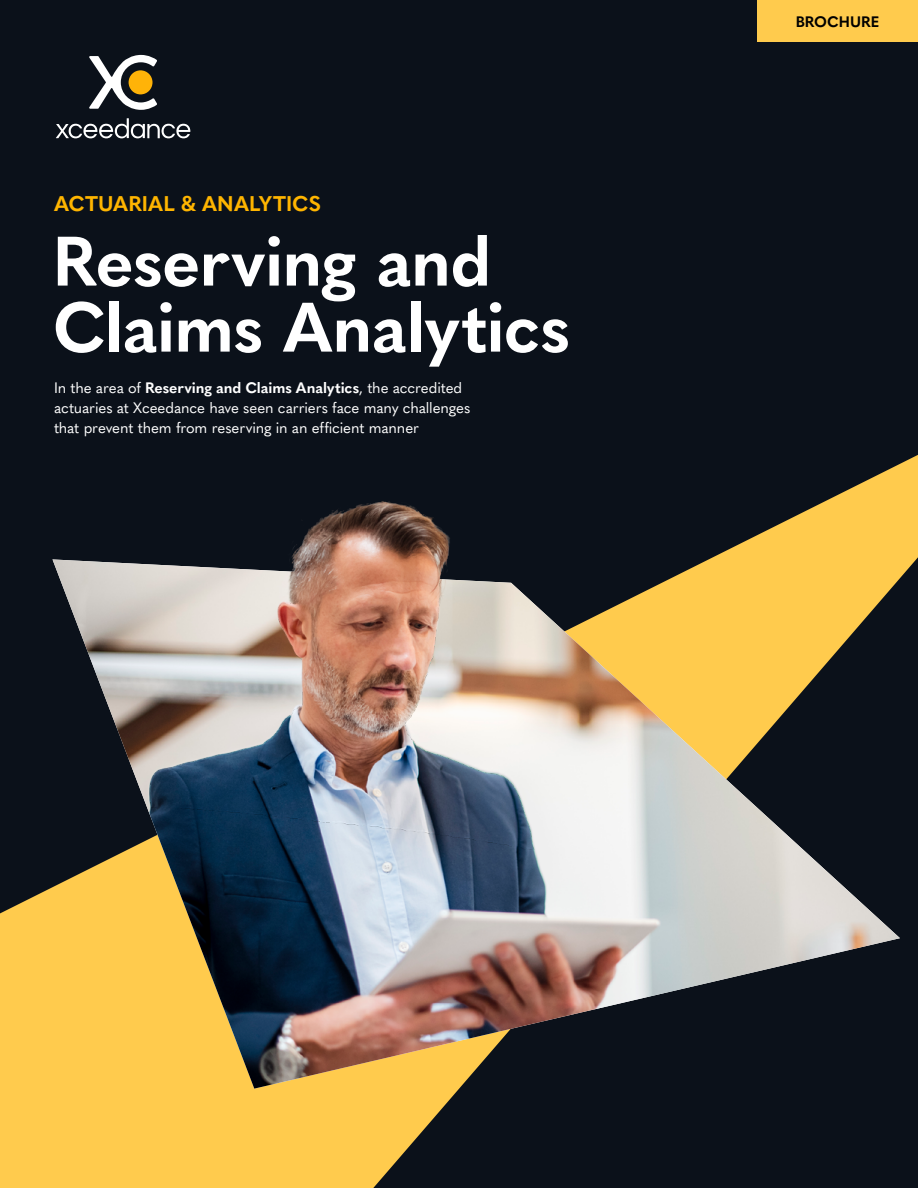
<style>
.page{position:relative;width:918px;height:1188px;background:#0b111a}
.page>*{position:absolute;margin:0;border:0;box-sizing:border-box;transform-origin:0 0}
.t1{font:700 69px/66px "Quasimoda";letter-spacing:-.015em;color:#fff}
.t2{font:700 21px "Quasimoda";letter-spacing:.01em;color:#ffb500}
.t3{font:15px/19.8px "Quasimoda";letter-spacing:-.01em;color:#fff}
.t4{font:700 15px "Quasimoda";color:#000}
.s1{font-weight:700}
</style>
<div class="page">
<svg style="left:0;top:891px;width:445px;height:297px;background:#ecbc49"></svg>
<img style="left:44px;top:455px;width:874px;height:650px">
<svg style="left:56px;top:118px;width:134px;height:20px"></svg>
<svg style="left:89px;top:55px;width:68px;height:55px"></svg>
<div style="left:129px;top:70px;width:24px;height:24px;background:#ffb308;border-radius:50%"></div>
<div style="left:757px;top:0;width:161px;height:42px;background:#ffcb4d"></div>
<h2 class="t2" style="left:54px;top:188px;width:269px">ACTUARIAL &amp; ANALYTICS</h2>
<h1 class="t1" style="left:52px;top:223px;width:519px">Reserving and<br>Claims Analytics</h1>
<p class="t3" style="left:54px;top:377px;width:418px">In the area of <span class="s1">Reserving and Claims Analytics</span>, the accredited actuaries at Xceedance have seen carriers face many challenges that prevent them from reserving in an efficient manner</p>
<p class="t4" style="left:796px;top:10px;width:85px">BROCHURE</p>
</div>
